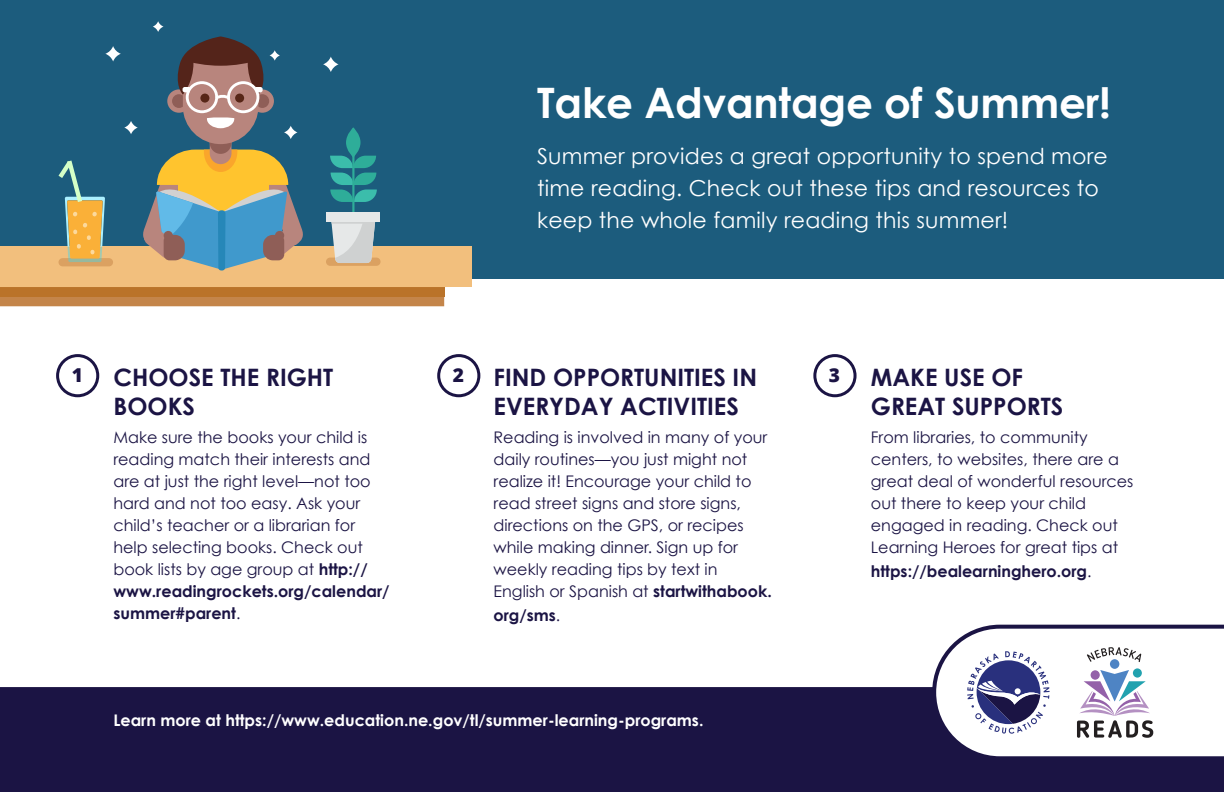
<style>
.page{position:relative;width:1224px;height:792px;background:#fff}
.page>*{position:absolute;margin:0;border:0;box-sizing:border-box;transform-origin:0 0}
.t1{font:700 42px "Century Gothic";letter-spacing:-.005em;color:#fff}
.t2{font:700 24px/28.8px "Century Gothic";color:#1b1444}
.t3{font:22px/32px "Century Gothic";letter-spacing:.01em;color:#fff}
.t4{font:800 19.2px "Open Sans";color:#1b1444}
.t5{font:16px/22px "Century Gothic";color:#1b1444}
.t6{font:700 16px "Century Gothic";color:#fff}
.t7{font:700 16px "Century Gothic";color:#1b1444}
.s1{font-weight:700}
.s2{font-weight:400}
</style>
<div class="page">
<div style="left:0;top:0;width:1224px;height:278px;background:#1c5c7d"></div>
<div style="left:0;top:691px;width:1224px;height:101px;background:#1b1444"></div>
<svg style="left:932px;top:624px;width:292px;height:133px"></svg>
<div style="left:1110px;top:659px;width:9px;height:10px;background:#4e84c4;border-radius:50%"></div>
<svg style="left:1077px;top:670px;width:76px;height:68px"></svg>
<div style="left:1133px;top:668px;width:9px;height:10px;background:#22a2af;border-radius:50%"></div>
<svg style="left:1087px;top:647px;width:54px;height:15px"></svg>
<svg style="left:967px;top:651px;width:83px;height:83px"></svg>
<div style="left:0;top:687px;width:935px;height:6px;background:#1b1444"></div>
<svg style="left:153px;top:21px;width:11px;height:11px"></svg>
<svg style="left:0;top:36px;width:468px;height:270px"></svg>
<div style="left:56px;top:354px;width:43px;height:43px;border:3px solid #1b1444;border-radius:50%"></div>
<div style="left:437px;top:354px;width:43px;height:43px;border:3px solid #1b1444;border-radius:50%"></div>
<div style="left:813px;top:354px;width:44px;height:43px;border:3px solid #1b1444;border-radius:50%"></div>
<p class="t1" style="left:537px;top:76px;width:575px">Take Advantage of Summer!</p>
<p class="t3" style="left:537px;top:139px;width:572px">Summer provides a great opportunity to spend more time reading. Check out these tips and resources to keep the whole family reading this summer!</p>
<p class="t4" style="left:72px;top:361px;width:13px">1</p>
<p class="t4" style="left:453px;top:361px;width:13px">2</p>
<p class="t4" style="left:829px;top:361px;width:13px">3</p>
<p class="t2" style="left:113px;top:362px;width:221px">CHOOSE THE RIGHT<br>BOOKS</p>
<p class="t5" style="left:113px;top:426px;width:278px">Make sure the books your child is reading match their interests and are at just the right level—not too hard and not too easy. Ask your child’s teacher or a librarian for help selecting books. Check out book lists by age group at <span class="s1">http:// www.readingrockets.org/calendar/ summer#parent</span>.</p>
<p class="t2" style="left:494px;top:362px;width:265px">FIND OPPORTUNITIES IN<br>EVERYDAY ACTIVITIES</p>
<p class="t5" style="left:494px;top:426px;width:280px">Reading is involved in many of your daily routines—you just might not realize it! Encourage your child to read street signs and store signs, directions on the GPS, or recipes while making dinner. Sign up for weekly reading tips by text in English or Spanish at <span class="s1">startwithabook.</span></p>
<p class="t7" style="left:494px;top:605px;width:68px">org/sms<span class="s2">.</span></p>
<p class="t2" style="left:871px;top:362px;width:194px">MAKE USE OF<br>GREAT SUPPORTS</p>
<p class="t5" style="left:871px;top:426px;width:264px">From libraries, to community centers, to websites, there are a great deal of wonderful resources out there to keep your child engaged in reading. Check out<br>Learning Heroes for great tips at</p>
<p class="t7" style="left:871px;top:561px;width:222px">https://bealearninghero.org<span class="s2">.</span></p>
<p class="t6" style="left:113px;top:710px;width:592px">Learn more at https://www.education.ne.gov/tl/summer-learning-programs.</p>
</div>
